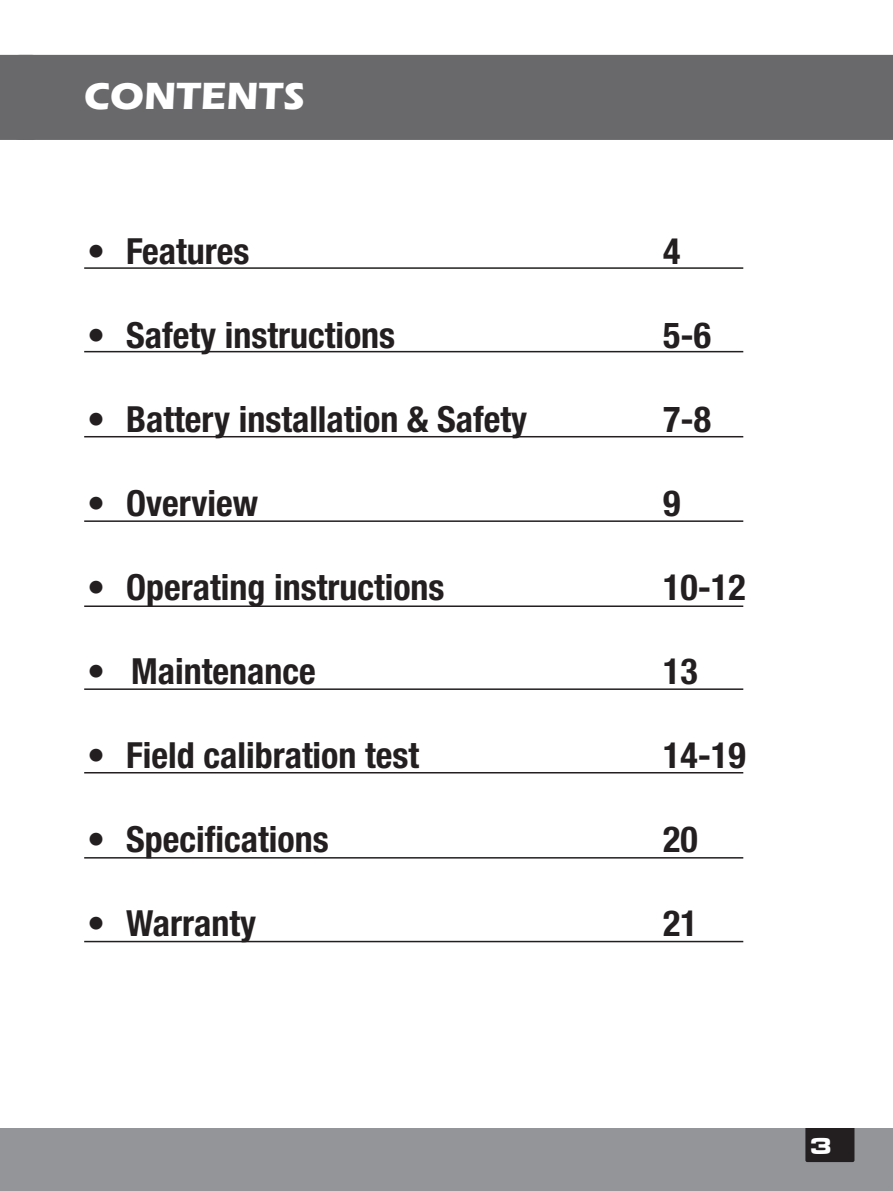
<style>
.page{position:relative;width:893px;height:1191px;background:#fff}
.page>*{position:absolute;margin:0;border:0;box-sizing:border-box;transform-origin:0 0}
.t1{font:700 39px "Eras ITC";color:#fff}
.t2{font:700 condensed 36px "Helvetica Neue";color:#231f20}
.t3{font:24px "Microgramma D Bold Exte";color:#fff}
</style>
<div class="page">
<div style="left:0;top:1128px;width:893px;height:63px;background:#939598"></div>
<div style="left:805px;top:1128px;width:49px;height:34px;background:#231f20"></div>
<svg style="left:0;top:55px;width:9px;height:85px"></svg>
<div style="left:9px;top:55px;width:884px;height:85px;background:#69696c"></div>
<hr style="left:84px;top:267px;width:659px;height:2px;background:#231f20">
<hr style="left:84px;top:436px;width:659px;height:1px;background:#231f20">
<hr style="left:84px;top:520px;width:659px;height:2px;background:#231f20">
<hr style="left:84px;top:605px;width:659px;height:2px;background:#231f20">
<hr style="left:84px;top:688px;width:659px;height:2px;background:#231f20">
<hr style="left:84px;top:772px;width:659px;height:1px;background:#231f20">
<hr style="left:84px;top:857px;width:659px;height:1px;background:#231f20">
<hr style="left:84px;top:940px;width:659px;height:2px;background:#231f20">
<hr style="left:84px;top:351px;width:659px;height:1px;background:#231f20">
<p class="t1" style="left:84px;top:73px;width:222px">CONTENTS</p>
<p class="t2" style="left:87px;top:229px;width:164px">• Features</p>
<p class="t2" style="left:663px;top:229px;width:19px">4</p>
<p class="t2" style="left:87px;top:313px;width:310px">• Safety instructions</p>
<p class="t2" style="left:663px;top:313px;width:49px">5-6</p>
<p class="t2" style="left:87px;top:397px;width:441px">• Battery installation &amp; Safety</p>
<p class="t2" style="left:663px;top:397px;width:49px">7-8</p>
<p class="t2" style="left:87px;top:481px;width:172px">• Overview</p>
<p class="t2" style="left:663px;top:481px;width:19px">9</p>
<p class="t2" style="left:87px;top:565px;width:359px">• Operating instructions</p>
<p class="t2" style="left:663px;top:565px;width:84px">10-12</p>
<p class="t2" style="left:87px;top:649px;width:230px">• Maintenance</p>
<p class="t2" style="left:663px;top:649px;width:36px">13</p>
<p class="t2" style="left:87px;top:733px;width:333px">• Field calibration test</p>
<p class="t2" style="left:663px;top:733px;width:84px">14-19</p>
<p class="t2" style="left:87px;top:817px;width:243px">• Specifications</p>
<p class="t2" style="left:663px;top:817px;width:36px">20</p>
<p class="t2" style="left:87px;top:901px;width:170px">• Warranty</p>
<p class="t2" style="left:663px;top:901px;width:36px">21</p>
<p class="t3" style="left:810px;top:1129px;width:23px">3</p>
</div>
